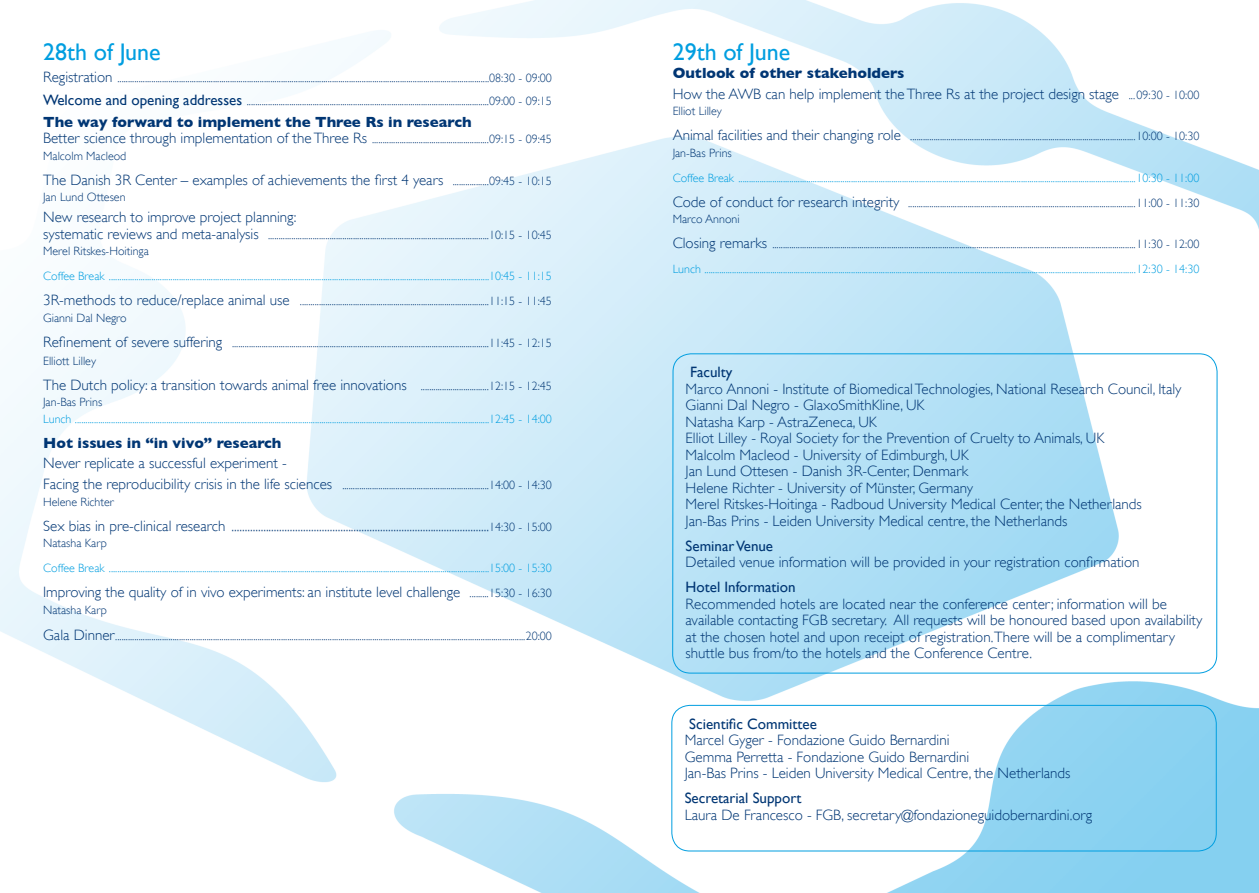
<style>
.page{position:relative;width:1259px;height:893px;background:#fff}
.page>*{position:absolute;margin:0;border:0;box-sizing:border-box;transform-origin:0 0}
.t1{font:24px "Gill Sans";color:#009ee0}
.t2{font:300 15px/16.5px "Gill Sans";color:#003674}
.t3{font:700 15px "Gill Sans";color:#003674}
.t4{font:15px "Gill Sans";color:#003674}
.t5{font:300 12px "Gill Sans";color:#003674}
.t6{font:300 12px "Gill Sans";color:#009ee0}
.s1{font-size:15px}
.s2{font-weight:400;font-size:15px}
.s3{font-size:12px}
</style>
<div class="page">
<img style="left:0;top:0;width:1259px;height:893px">
<div style="left:671px;top:705px;width:545px;height:146px;border:1px solid #009ee0;border-radius:18px"></div>
<p class="t1" style="left:43px;top:38px;width:119px">28th of June</p>
<p class="t5" style="left:43px;top:72px;width:510px"><span class="s1">Registration</span> ...............................................................................................................................................................................08:30 - 09:00</p>
<p class="t5" style="left:43px;top:94px;width:510px"><span class="s2">Welcome and opening addresses</span> ..................................................................................................................09:00 - 09:15</p>
<p class="t3" style="left:43px;top:113px;width:430px">The way forward to implement the Three Rs in research</p>
<p class="t5" style="left:43px;top:133px;width:510px"><span class="s1">Better science through implementation of the Three Rs</span> .......................................................09:15 - 09:45</p>
<p class="t5" style="left:43px;top:149px;width:85px">Malcolm Macleod</p>
<p class="t2" style="left:43px;top:172px;width:510px">The Danish 3R Center – examples of achievements the first 4 years <span class="s3">.................09:45 - 10:15</span></p>
<p class="t5" style="left:43px;top:191px;width:84px">Jan Lund Ottesen</p>
<p class="t2" style="left:43px;top:209px;width:255px">New research to improve project planning:</p>
<p class="t5" style="left:43px;top:228px;width:510px"><span class="s1">systematic reviews and meta-analysis</span> ........................................................................................................10:15 - 10:45</p>
<p class="t5" style="left:43px;top:244px;width:107px">Merel Ritskes-Hoitinga</p>
<p class="t6" style="left:43px;top:269px;width:510px">Coffee Break ...................................................................................................................................................................................10:45 - 11:15</p>
<p class="t5" style="left:43px;top:294px;width:510px"><span class="s1">3R-methods to reduce/replace animal use</span> .........................................................................................11:15 - 11:45</p>
<p class="t5" style="left:43px;top:311px;width:85px">Gianni Dal Negro</p>
<p class="t5" style="left:43px;top:336px;width:510px"><span class="s1">Refinement of severe suffering</span> .........................................................................................................................11:45 - 12:15</p>
<p class="t5" style="left:43px;top:354px;width:54px">Elliott Lilley</p>
<p class="t2" style="left:43px;top:376px;width:510px">The Dutch policy: a transition towards animal free innovations <span class="s3">................................12:15 - 12:45</span></p>
<p class="t5" style="left:43px;top:395px;width:61px">Jan-Bas Prins</p>
<p class="t6" style="left:43px;top:412px;width:510px">Lunch ...................................................................................................................................................................................................12:45 - 14:00</p>
<p class="t3" style="left:43px;top:434px;width:240px">Hot issues in “in vivo” research</p>
<p class="t2" style="left:43px;top:455px;width:245px">Never replicate a successful experiment -</p>
<p class="t5" style="left:43px;top:478px;width:510px"><span class="s1">Facing the reproducibility crisis in the life sciences</span> .....................................................................14:00 - 14:30</p>
<p class="t5" style="left:43px;top:495px;width:72px">Helene Richter</p>
<p class="t2" style="left:43px;top:517px;width:510px">Sex bias in pre-clinical research .................................................................................................<span class="s3">14:30 - 15:00</span></p>
<p class="t5" style="left:43px;top:536px;width:65px">Natasha Karp</p>
<p class="t6" style="left:43px;top:561px;width:510px">Coffee Break ...................................................................................................................................................................................15:00 - 15:30</p>
<p class="t2" style="left:43px;top:584px;width:510px">Improving the quality of in vivo experiments: an institute level challenge <span class="s3">.........15:30 - 16:30</span></p>
<p class="t5" style="left:43px;top:603px;width:65px">Natasha Karp</p>
<p class="t5" style="left:43px;top:629px;width:510px"><span class="s1">Gala Dinner</span>.................................................................................................................................................................................................20:00</p>
<p class="t1" style="left:672px;top:38px;width:119px">29th of June</p>
<p class="t3" style="left:672px;top:64px;width:233px">Outlook of other stakeholders</p>
<p class="t2" style="left:672px;top:86px;width:528px">How the AWB can help implement the Three Rs at the project design stage <span class="s3">...09:30 - 10:00</span></p>
<p class="t5" style="left:672px;top:105px;width:51px">Elliot Lilley</p>
<p class="t5" style="left:672px;top:130px;width:528px"><span class="s1">Animal facilities and their changing role</span> ..........................................................................................................10:00 - 10:30</p>
<p class="t5" style="left:672px;top:146px;width:61px">Jan-Bas Prins</p>
<p class="t6" style="left:672px;top:171px;width:528px">Coffee Break ...........................................................................................................................................................................................10:30 - 11:00</p>
<p class="t5" style="left:672px;top:196px;width:528px"><span class="s1">Code of conduct for research integrity</span> ...........................................................................................................11:00 - 11:30</p>
<p class="t5" style="left:672px;top:213px;width:69px">Marco Annoni</p>
<p class="t5" style="left:672px;top:238px;width:528px"><span class="s1">Closing remarks</span> ...........................................................................................................................................................................11:30 - 12:00</p>
<p class="t6" style="left:672px;top:263px;width:528px">Lunch ...........................................................................................................................................................................................................12:30 - 14:30</p>
<p class="t4" style="left:690px;top:363px;width:44px">Faculty</p>
<p class="t2" style="left:685px;top:380px;width:497px">Marco Annoni - Institute of Biomedical Technologies, National Research Council, Italy</p>
<p class="t2" style="left:685px;top:397px;width:240px">Gianni Dal Negro - GlaxoSmithKline, UK</p>
<p class="t2" style="left:685px;top:413px;width:193px">Natasha Karp - AstraZeneca, UK</p>
<p class="t2" style="left:685px;top:430px;width:420px">Elliot Lilley - Royal Society for the Prevention of Cruelty to Animals, UK</p>
<p class="t2" style="left:685px;top:446px;width:285px">Malcolm Macleod - University of Edimburgh, UK</p>
<p class="t2" style="left:685px;top:463px;width:284px">Jan Lund Ottesen - Danish 3R-Center, Denmark</p>
<p class="t2" style="left:685px;top:479px;width:289px">Helene Richter - University of Münster, Germany</p>
<p class="t2" style="left:685px;top:496px;width:458px">Merel Ritskes-Hoitinga - Radboud University Medical Center, the Netherlands</p>
<p class="t2" style="left:685px;top:512px;width:383px">Jan-Bas Prins - Leiden University Medical centre, the Netherlands</p>
<p class="t4" style="left:685px;top:537px;width:89px">Seminar Venue</p>
<p class="t2" style="left:685px;top:554px;width:455px">Detailed venue information will be provided in your registration confirmation</p>
<p class="t4" style="left:685px;top:578px;width:111px">Hotel Information</p>
<p class="t2" style="left:685px;top:595px;width:518px">Recommended hotels are located near the conference center; information will be available contacting FGB secretary. All requests will be honoured based upon availability at the chosen hotel and upon receipt of registration.There will be a complimentary shuttle bus from/to the hotels and the Conference Centre.</p>
<p class="t4" style="left:689px;top:715px;width:129px">Scientific Committee</p>
<p class="t2" style="left:685px;top:732px;width:266px">Marcel Gyger - Fondazione Guido Bernardini</p>
<p class="t2" style="left:685px;top:748px;width:286px">Gemma Perretta - Fondazione Guido Bernardini</p>
<p class="t2" style="left:685px;top:765px;width:387px">Jan-Bas Prins - Leiden University Medical Centre, the Netherlands</p>
<p class="t4" style="left:685px;top:789px;width:118px">Secretarial Support</p>
<p class="t2" style="left:685px;top:806px;width:409px">Laura De Francesco - FGB, secretary@fondazioneguidobernardini.org</p>
</div>
